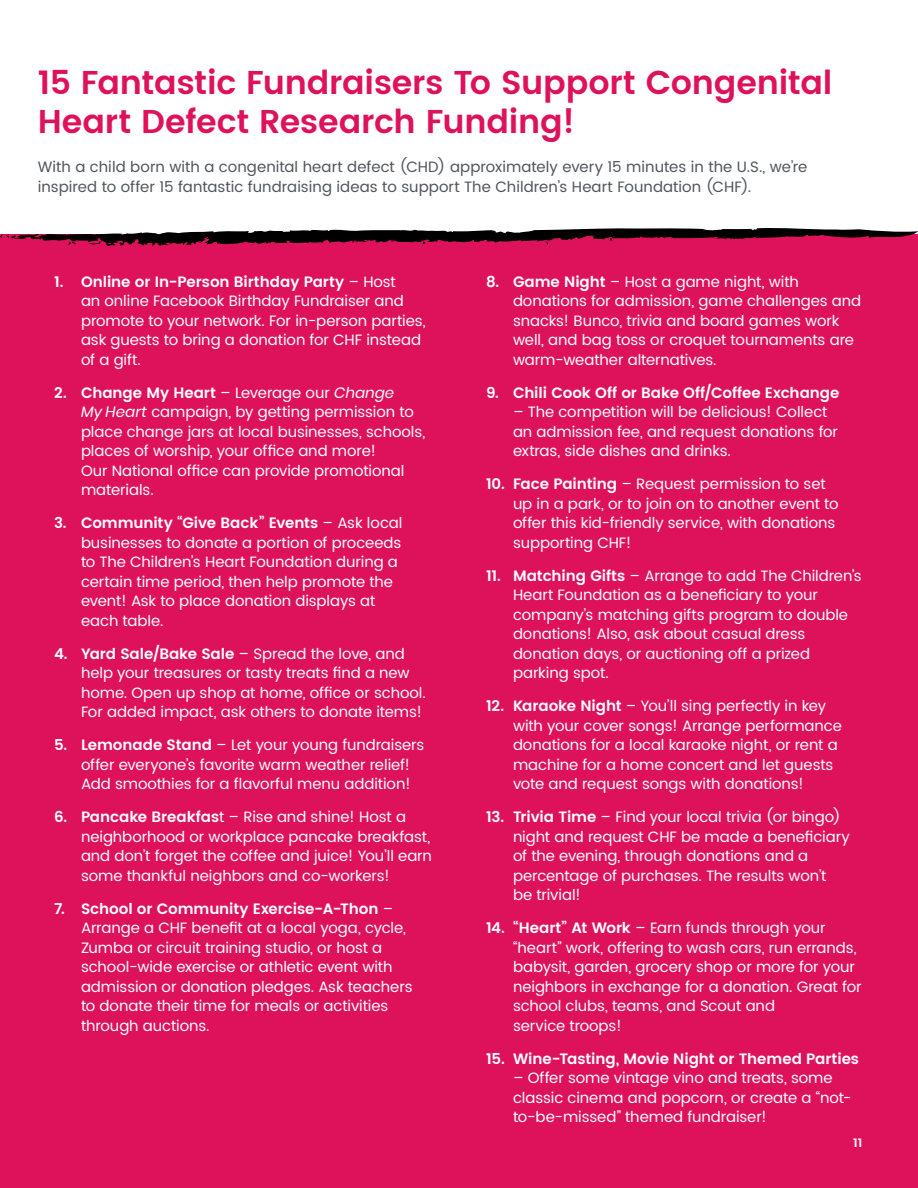
<style>
.page{position:relative;width:918px;height:1188px;background:#fff}
.page>*{position:absolute;margin:0;border:0;box-sizing:border-box;transform-origin:0 0}
.Heading_1{font:600 33px/39px "Poppins";letter-spacing:-.005em;color:#de115b}
.t1{font:15px/19.5px "Poppins";letter-spacing:-.005em;color:#fff}
.Heading_1-2{font:15px/19.5px "Poppins";letter-spacing:.005em;color:#4f555b}
.t2{font:600 15px "Poppins";letter-spacing:-.005em;color:#fff}
.Heading_1-3{font:600 12px "Poppins";color:#fff}
.s1{font-weight:600}
.s2{font-style:italic}
</style>
<div class="page">
<div style="left:0;top:234px;width:918px;height:954px;background:#de115b"></div>
<svg style="left:0;top:228px;width:918px;height:18px"></svg>
<p class="Heading_1" style="left:38px;top:65px;width:796px">15 Fantastic Fundraisers To Support Congenital<br>Heart Defect Research Funding!</p>
<p class="Heading_1-2" style="left:38px;top:158px;width:771px">With a child born with a congenital heart defect (CHD) approximately every 15 minutes in the U.S., we’re inspired to offer 15 fantastic fundraising ideas to support The Children’s Heart Foundation (CHF).</p>
<p class="t1" style="left:81px;top:272px;width:346px;text-indent:-27px"><span class="s1">1. Online or In-Person Birthday Party</span> – Host<br>an online Facebook Birthday Fundraiser and promote to your network. For in-person parties, ask guests to bring a donation for CHF instead of a gift.</p>
<p class="t1" style="left:81px;top:383px;width:346px;text-indent:-27px"><span class="s1">2. Change My Heart</span> – Leverage our <span class="s2">Change<br>My Heart</span> campaign, by getting permission to place change jars at local businesses, schools, places of worship, your office and more!<br>Our National office can provide promotional materials.</p>
<p class="t1" style="left:81px;top:514px;width:323px;text-indent:-27px"><span class="s1">3. Community “Give Back” Events</span> – Ask local businesses to donate a portion of proceeds to The Children’s Heart Foundation during a certain time period, then help promote the event! Ask to place donation displays at each table.</p>
<p class="t1" style="left:81px;top:644px;width:346px;text-indent:-27px"><span class="s1">4. Yard Sale/Bake Sale</span> – Spread the love, and help your treasures or tasty treats find a new home. Open up shop at home, office or school.<br>For added impact, ask others to donate items!</p>
<p class="t1" style="left:81px;top:736px;width:345px;text-indent:-27px"><span class="s1">5. Lemonade Stand</span> – Let your young fundraisers offer everyone’s favorite warm weather relief!<br>Add smoothies for a flavorful menu addition!</p>
<p class="t1" style="left:81px;top:808px;width:352px;text-indent:-27px"><span class="s1">6. Pancake Breakfas</span>t – Rise and shine! Host a neighborhood or workplace pancake breakfast, and don’t forget the coffee and juice! You’ll earn some thankful neighbors and co-workers!</p>
<p class="t1" style="left:81px;top:899px;width:333px;text-indent:-27px"><span class="s1">7. School or Community Exercise-A-Thon</span> – Arrange a CHF benefit at a local yoga, cycle, Zumba or circuit training studio, or host a school-wide exercise or athletic event with admission or donation pledges. Ask teachers to donate their time for meals or activities through auctions.</p>
<p class="t1" style="left:513px;top:272px;width:350px;text-indent:-27px"><span class="s1">8. Game Night</span> – Host a game night, with donations for admission, game challenges and snacks! Bunco, trivia and board games work well, and bag toss or croquet tournaments are warm-weather alternatives.</p>
<p class="t2" style="left:486px;top:381px;width:355px">9. Chili Cook Off or Bake Off/Coffee Exchange</p>
<p class="t1" style="left:513px;top:403px;width:327px">– The competition will be delicious! Collect an admission fee, and request donations for extras, side dishes and drinks.</p>
<p class="t1" style="left:513px;top:475px;width:327px;text-indent:-27px"><span class="s1">10. Face Painting</span> – Request permission to set up in a park, or to join on to another event to offer this kid-friendly service, with donations supporting CHF!</p>
<p class="t1" style="left:513px;top:566px;width:350px;text-indent:-27px"><span class="s1">11. Matching Gifts</span> – Arrange to add The Children’s Heart Foundation as a beneficiary to your company’s matching gifts program to double donations! Also, ask about casual dress donation days, or auctioning off a prized parking spot.</p>
<p class="t1" style="left:513px;top:697px;width:330px;text-indent:-27px"><span class="s1">12. Karaoke Night</span> – You’ll sing perfectly in key with your cover songs! Arrange performance donations for a local karaoke night, or rent a machine for a home concert and let guests vote and request songs with donations!</p>
<p class="t1" style="left:513px;top:808px;width:338px;text-indent:-27px"><span class="s1">13. Trivia Time</span> – Find your local trivia (or bingo) night and request CHF be made a beneficiary of the evening, through donations and a percentage of purchases. The results won’t<br>be trivial!</p>
<p class="t1" style="left:513px;top:919px;width:350px;text-indent:-27px"><span class="s1">14. “Heart” At Work</span> – Earn funds through your “heart” work, offering to wash cars, run errands, babysit, garden, grocery shop or more for your neighbors in exchange for a donation. Great for school clubs, teams, and Scout and<br>service troops!</p>
<p class="t2" style="left:486px;top:1047px;width:375px">15. Wine-Tasting, Movie Night or Themed Parties</p>
<p class="t1" style="left:513px;top:1069px;width:340px">– Offer some vintage vino and treats, some classic cinema and popcorn, or create a “not&shy;to-be-missed” themed fundraiser!</p>
<p class="Heading_1-3" style="left:853px;top:1134px;width:11px">11</p>
</div>
